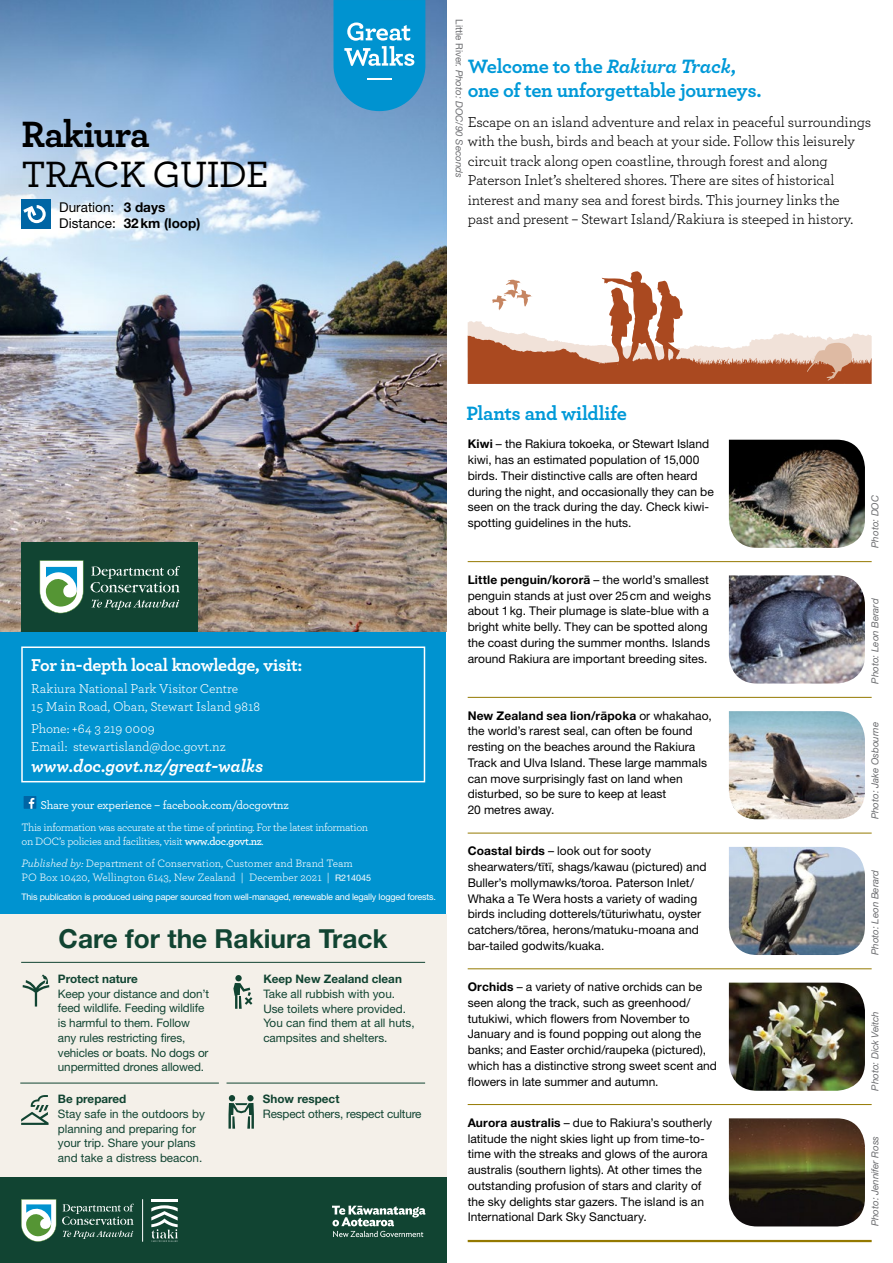
<style>
.page{position:relative;width:893px;height:1263px;background:#fff}
.page>*{position:absolute;margin:0;border:0;box-sizing:border-box;transform-origin:0 0}
.t1{font:500 38.4px "Archer";letter-spacing:-.02em;color:#000}
.t2{font:700 38.4px "Archer";letter-spacing:-.025em;color:#000}
.t3{font:700 26.25px "Helvetica Neue LT Pro";color:#114432}
.t4{font:700 20.25px/23.2px "Archer";letter-spacing:-.02em;color:#0099d8}
.t5{font:700 18px "Archer";letter-spacing:-.02em;color:#fff}
.t6{font:italic 700 18px "Archer";letter-spacing:-.01em;color:#fff}
.t7{font:15px/19.5px "Archer";letter-spacing:-.015em;color:#000}
.t8{font:13.5px/18px "Archer";color:#fff}
.t9{font:13.5px/16.2px "Helvetica Neue LT Pro";color:#000}
.t10{font:12px/15.8px "Helvetica Neue LT Pro";letter-spacing:.005em;color:#000}
.t11{font:500 12px "Archer";letter-spacing:-.01em;color:#fff}
.t12{font:11.7px/14.7px "Helvetica Neue LT Pro";letter-spacing:-.01em;color:#114432}
.t13{font:700 11.7px "Helvetica Neue LT Pro";color:#114432}
.t14{font:11.25px/13.5px "Archer";letter-spacing:-.03em;color:#fff}
.t15{font:11.25px/13.5px "Archer";color:#fff}
.t16{font:italic 9.75px "Helvetica Neue LT Pro";color:#6d6e71}
.t17{font:9px "Helvetica Neue LT Pro";letter-spacing:-.02em;color:#fff}
.s1{font-weight:700}
.s2{font-style:normal}
.s3{font-style:italic}
.s4{font-weight:600}
.s5{font-family:"Helvetica Neue LT Pro";font-size:9px}
</style>
<div class="page">
<img style="left:0;top:0;width:447px;height:631px">
<div style="left:21px;top:199px;width:29px;height:29px;background:#0065a4"></div>
<svg style="left:23px;top:205px;width:23px;height:18px"></svg>
<div style="left:0;top:632px;width:446px;height:282px;background:#0093d0"></div>
<div style="left:21px;top:646px;width:404px;height:136px;border:2px solid #fff"></div>
<div style="left:0;top:914px;width:447px;height:264px;background:#f4f0e9"></div>
<div style="left:235px;top:975px;width:7px;height:6px;background:#114432;border-radius:50%"></div>
<svg style="left:233px;top:983px;width:19px;height:26px"></svg>
<div style="left:0;top:1178px;width:446px;height:85px;background:#114432"></div>
<svg style="left:21px;top:1199px;width:35px;height:43px"></svg>
<svg style="left:62px;top:1204px;width:72px;height:35px"></svg>
<hr style="left:151px;top:1199px;width:27px;height:3px;background:#fff">
<svg style="left:151px;top:1205px;width:27px;height:37px"></svg>
<hr style="left:142px;top:1199px;width:1px;height:43px;background:#fff">
<hr style="left:21px;top:962px;width:404px;height:1px;background:#114432">
<svg style="left:23px;top:975px;width:26px;height:31px"></svg>
<svg style="left:21px;top:1095px;width:28px;height:30px"></svg>
<hr style="left:20px;top:1083px;width:199px;height:1px;background:#114432">
<svg style="left:228px;top:1095px;width:26px;height:34px"></svg>
<hr style="left:227px;top:1083px;width:198px;height:1px;background:#114432">
<svg style="left:332px;top:1205px;width:93px;height:32px"></svg>
<div style="left:24px;top:796px;width:12px;height:13px;background:#0065a4"></div>
<svg style="left:29px;top:798px;width:5px;height:11px"></svg>
<hr style="left:468px;top:1240px;width:404px;height:2px;background:#947900">
<hr style="left:468px;top:561px;width:404px;height:1px;background:#947900">
<hr style="left:468px;top:697px;width:404px;height:1px;background:#947900">
<hr style="left:468px;top:833px;width:404px;height:1px;background:#947900">
<hr style="left:468px;top:968px;width:404px;height:1px;background:#947900">
<hr style="left:468px;top:1104px;width:404px;height:1px;background:#947900">
<img style="left:729px;top:440px;width:136px;height:108px">
<img style="left:729px;top:575px;width:136px;height:108px">
<img style="left:729px;top:1118px;width:136px;height:108px">
<img style="left:729px;top:711px;width:136px;height:108px">
<img style="left:729px;top:847px;width:136px;height:108px">
<img style="left:729px;top:983px;width:136px;height:108px">
<svg style="left:468px;top:271px;width:404px;height:113px"></svg>
<svg style="left:468px;top:321px;width:404px;height:60px"></svg>
<div style="left:21px;top:542px;width:177px;height:89px;background:#114432"></div>
<svg style="left:40px;top:560px;width:43px;height:53px"></svg>
<svg style="left:91px;top:599px;width:88px;height:11px"></svg>
<svg style="left:91px;top:566px;width:89px;height:26px"></svg>
<svg style="left:333px;top:0;width:92px;height:112px"></svg>
<hr style="left:367px;top:78px;width:24px;height:2px;background:#fff">
<h1 class="t2" style="left:21px;top:104px;width:130px">Rakiura</h1>
<h1 class="t1" style="left:21px;top:146px;width:249px">TRACK GUIDE</h1>
<p class="t9" style="left:59px;top:199px;width:143px">Duration: <span class="s1">3 days<br></span>Distance: <span class="s1">32km (loop)</span></p>
<p class="t16" style="left:465px;top:19px;width:160px;rotate:90deg"><span class="s2">Little River.</span> Photo: DOC/90 Seconds</p>
<h3 class="t4" style="left:468px;top:54px;width:296px">Welcome to the <span class="s3">Rakiura Track</span>, one of ten unforgettable journeys.</h3>
<p class="t7" style="left:468px;top:111px;width:405px">Escape on an island adventure and relax in peaceful surroundings with the bush, birds and beach at your side. Follow this leisurely circuit track along open coastline, through forest and along Paterson Inlet’s sheltered shores. There are sites of historical interest and many sea and forest birds. This journey links the<br>past and present – Stewart Island/Rakiura is steeped in history.</p>
<h3 class="t5" style="left:31px;top:651px;width:273px">For in-depth local knowledge, visit:</h3>
<p class="t8" style="left:31px;top:679px;width:230px">Rakiura National Park Visitor Centre<br>15 Main Road, Oban, Stewart Island 9818</p>
<p class="t8" style="left:31px;top:719px;width:196px">Phone: +64 3 219 0009<br>Email: stewartisland@doc.govt.nz</p>
<h3 class="t6" style="left:31px;top:752px;width:233px">www.doc.govt.nz/great-walks</h3>
<p class="t11" style="left:40px;top:796px;width:250px">Share your experience – facebook.com/docgovtnz</p>
<p class="t14" style="left:21px;top:820px;width:348px">This information was accurate at the time of printing. For the latest information on DOC’s policies and facilities, visit <span class="s4">www.doc.govt.nz</span>.</p>
<p class="t15" style="left:21px;top:856px;width:351px"><span class="s3">Published by:</span> Department of Conservation, Customer and Brand Team<br>PO Box 10420, Wellington 6143, New Zealand | December 2021 | <span class="s5">R214045</span></p>
<p class="t17" style="left:21px;top:891px;width:416px">This publication is produced using paper sourced from well-managed, renewable and legally logged forests.</p>
<h2 class="t3" style="left:59px;top:923px;width:331px">Care for the Rakiura Track</h2>
<p class="t13" style="left:58px;top:972px;width:81px">Protect nature</p>
<p class="t12" style="left:58px;top:986px;width:153px">Keep your distance and don’t feed wildlife. Feeding wildlife is harmful to them. Follow any rules restricting fires, vehicles or boats. No dogs or unpermitted drones allowed.</p>
<p class="t13" style="left:58px;top:1092px;width:70px">Be prepared</p>
<p class="t12" style="left:58px;top:1106px;width:148px">Stay safe in the outdoors by planning and preparing for your trip. Share your plans and take a distress beacon.</p>
<p class="t13" style="left:263px;top:972px;width:140px">Keep New Zealand clean</p>
<p class="t12" style="left:263px;top:986px;width:153px">Take all rubbish with you.<br>Use toilets where provided.<br>You can find them at all huts, campsites and shelters.</p>
<p class="t13" style="left:263px;top:1092px;width:78px">Show respect</p>
<p class="t12" style="left:263px;top:1106px;width:160px">Respect others, respect culture</p>
<h3 class="t4" style="left:466px;top:401px;width:162px">Plants and wildlife</h3>
<p class="t10" style="left:468px;top:436px;width:248px"><span class="s1">Kiwi</span> – the Rakiura tokoeka, or Stewart Island kiwi, has an estimated population of 15,000 birds. Their distinctive calls are often heard during the night, and occasionally they can be seen on the track during the day. Check kiwi&shy;spotting guidelines in the huts.</p>
<p class="t10" style="left:468px;top:571px;width:245px"><span class="s1">Little penguin/kororā</span> – the world’s smallest penguin stands at just over 25cm and weighs about 1kg. Their plumage is slate-blue with a bright white belly. They can be spotted along the coast during the summer months. Islands around Rakiura are important breeding sites.</p>
<p class="t10" style="left:468px;top:707px;width:245px"><span class="s1">New Zealand sea lion/rāpoka</span> or whakahao, the world’s rarest seal, can often be found resting on the beaches around the Rakiura Track and Ulva Island. These large mammals can move surprisingly fast on land when disturbed, so be sure to keep at least<br>20 metres away.</p>
<p class="t10" style="left:468px;top:843px;width:240px"><span class="s1">Coastal birds</span> – look out for sooty shearwaters/tītī, shags/kawau (pictured) and Buller’s mollymawks/toroa. Paterson Inlet/ Whaka a Te Wera hosts a variety of wading birds including dotterels/tūturiwhatu, oyster catchers/tōrea, herons/matuku-moana and bar-tailed godwits/kuaka.</p>
<p class="t10" style="left:468px;top:979px;width:251px"><span class="s1">Orchids</span> – a variety of native orchids can be seen along the track, such as greenhood/ tutukiwi, which flowers from November to January and is found popping out along the banks; and Easter orchid/raupeka (pictured), which has a distinctive strong sweet scent and flowers in late summer and autumn.</p>
<p class="t10" style="left:468px;top:1114px;width:246px"><span class="s1">Aurora australis</span> – due to Rakiura’s southerly latitude the night skies light up from time-to&shy;time with the streaks and glows of the aurora australis (southern lights). At other times the outstanding profusion of stars and clarity of the sky delights star gazers. The island is an International Dark Sky Sanctuary.</p>
<p class="t16" style="left:869px;top:548px;width:54px;rotate:-90deg">Photo: DOC</p>
<p class="t16" style="left:869px;top:683px;width:87px;rotate:-90deg">Photo: Leon Berard</p>
<p class="t16" style="left:869px;top:819px;width:99px;rotate:-90deg">Photo: Jake Osbourne</p>
<p class="t16" style="left:869px;top:955px;width:87px;rotate:-90deg">Photo: Leon Berard</p>
<p class="t16" style="left:869px;top:1091px;width:81px;rotate:-90deg">Photo: Dick Veitch</p>
<p class="t16" style="left:869px;top:1226px;width:92px;rotate:-90deg">Photo: Jennifer Ross</p>
</div>
